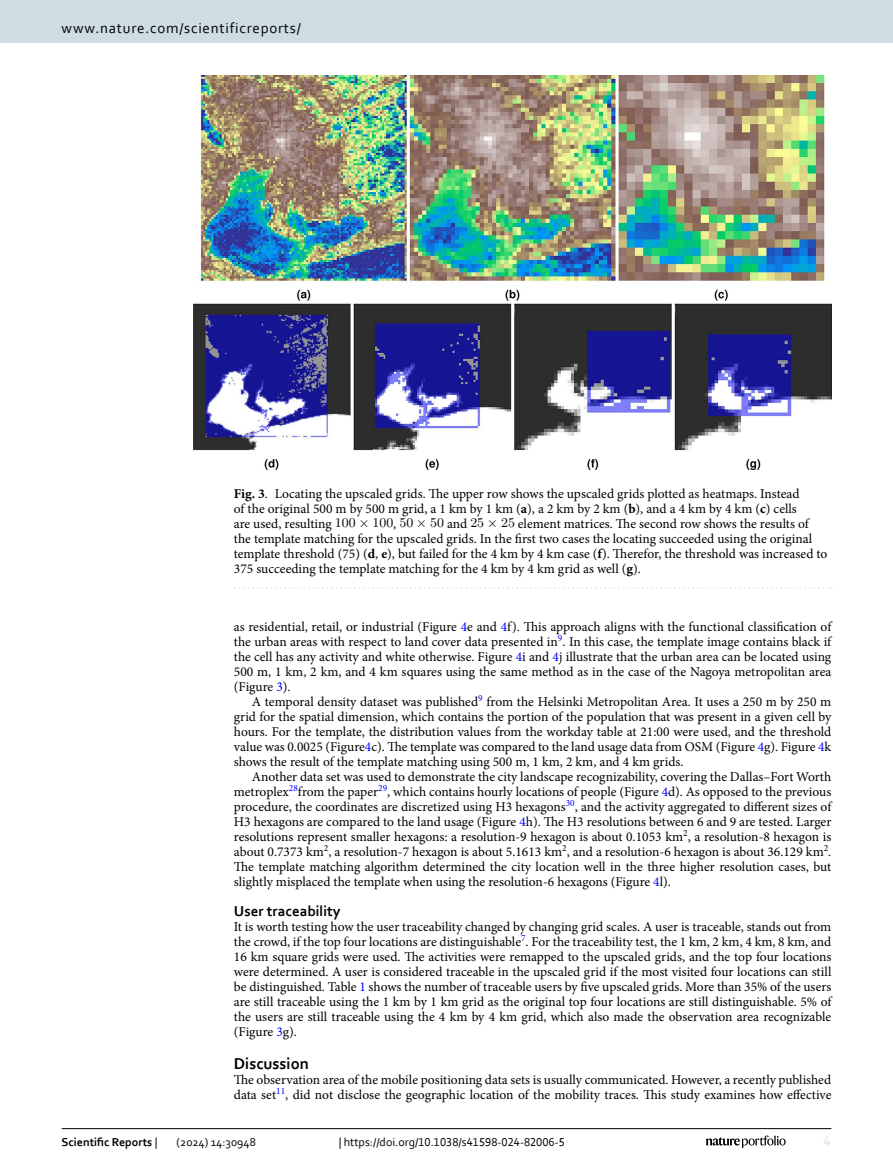
<style>
.page{position:relative;width:893px;height:1174px;background:#fff}
.page>*{position:absolute;margin:0;border:0;box-sizing:border-box;transform-origin:0 0}
.Head_1{font:700 16.5px "Corbel";color:#000}
.t1{font:15px "Corbel";letter-spacing:.05em;color:#000}
.Head_2{font:700 15px "Corbel";color:#000}
.t2{font:15px "Corbel";color:#d9e4eb}
.Body_Text_Indent{font:13.5px/15px "Minion Pro";letter-spacing:-.005em;color:#000;text-align:justify}
.Body_Text{font:13.5px/15px "Minion Pro";color:#000;text-align:justify}
.Figure_Caption{font:13.5px/15px "Minion Pro";color:#000}
.t3{font:13.5px "LM Roman 9";color:#000}
.t4{font:12px "Corbel";color:#000}
.t5{font:700 12px "Corbel";color:#000}
.s1{font-weight:700}
.s2{font-family:"LM Roman 9"}
.s3{font-family:"Minion Pro"}
.s4{color:#00f}
.s5{font-weight:400}
</style>
<div class="page">
<img style="left:194px;top:76px;width:637px;height:394px">
<svg style="left:235px;top:587px;width:597px;height:1px"></svg>
<hr style="left:62px;top:1128px;width:769px;height:1px;background:#000">
<svg style="left:706px;top:1135px;width:80px;height:12px"></svg>
<div style="left:0;top:0;width:893px;height:43px;background:#cedde4"></div>
<p class="t1" style="left:62px;top:18px;width:241px">www.nature.com/scientificreports/</p>
<p class="Figure_Caption" style="left:234px;top:486px;width:567px"><span class="s1">Fig. 3</span>. Locating the upscaled grids. The upper row shows the upscaled grids plotted as heatmaps. Instead of the original 500 m by 500 m grid, a 1 km by 1 km (<span class="s1">a</span>), a 2 km by 2 km (<span class="s1">b</span>), and a 4 km by 4 km (<span class="s1">c</span>) cells are used, resulting <span class="s2">100</span></p>
<p class="t3" style="left:373px;top:512px;width:42px">100<span class="s3">,</span> 50</p>
<p class="t3" style="left:430px;top:512px;width:56px">50 <span class="s3">and</span> 25</p>
<p class="Body_Text_Indent" style="left:501px;top:516px;width:309px"><span class="s2">25</span> element matrices. The second row shows the results of</p>
<p class="Figure_Caption" style="left:234px;top:531px;width:595px">the template matching for the upscaled grids. In the first two cases the locating succeeded using the original template threshold (75) (<span class="s1">d</span>, <span class="s1">e</span>), but failed for the 4 km by 4 km case (<span class="s1">f</span>). Therefor, the threshold was increased to<br>375 succeeding the template matching for the 4 km by 4 km grid as well (<span class="s1">g</span>).</p>
<p class="Body_Text_Indent" style="left:234px;top:619px;width:599px">as residential, retail, or industrial (Figure <span class="s4">4</span>e and <span class="s4">4</span>f). This approach aligns with the functional classification of the urban areas with respect to land cover data presented in<sup>9</sup>. In this case, the template image contains black if the cell has any activity and white otherwise. Figure <span class="s4">4</span>i and <span class="s4">4</span>j illustrate that the urban area can be located using 500 m, 1 km, 2 km, and 4 km squares using the same method as in the case of the Nagoya metropolitan area (Figure <span class="s4">3</span>).</p>
<p class="Body_Text_Indent" style="left:234px;top:694px;width:599px;text-indent:18px">A temporal density dataset was published<sup>9</sup> from the Helsinki Metropolitan Area. It uses a 250 m by 250 m grid for the spatial dimension, which contains the portion of the population that was present in a given cell by hours. For the template, the distribution values from the workday table at 21:00 were used, and the threshold value was 0.0025 (Figure<span class="s4">4</span>c). The template was compared to the land usage data from OSM (Figure <span class="s4">4</span>g). Figure <span class="s4">4</span>k shows the result of the template matching using 500 m, 1 km, 2 km, and 4 km grids.</p>
<p class="Body_Text_Indent" style="left:234px;top:769px;width:599px;text-indent:18px">Another data set was used to demonstrate the city landscape recognizability, covering the Dallas–Fort Worth metroplex<sup>28</sup>from the paper<sup>29</sup>, which contains hourly locations of people (Figure <span class="s4">4</span>d). As opposed to the previous procedure, the coordinates are discretized using H3 hexagons<sup>30</sup>, and the activity aggregated to different sizes of H3 hexagons are compared to the land usage (Figure <span class="s4">4</span>h). The H3 resolutions between 6 and 9 are tested. Larger resolutions represent smaller hexagons: a resolution-9 hexagon is about 0.1053 km<sup>2</sup>, a resolution-8 hexagon is about 0.7373 km<sup>2</sup>, a resolution-7 hexagon is about 5.1613 km<sup>2</sup>, and a resolution-6 hexagon is about 36.129 km<sup>2</sup>.<br>The template matching algorithm determined the city location well in the three higher resolution cases, but slightly misplaced the template when using the resolution-6 hexagons (Figure <span class="s4">4</span>l).</p>
<p class="Head_2" style="left:234px;top:901px;width:108px">User traceability</p>
<p class="Body_Text" style="left:234px;top:919px;width:599px">It is worth testing how the user traceability changed by changing grid scales. A user is traceable, stands out from the crowd, if the top four locations are distinguishable<sup>7</sup>. For the traceability test, the 1 km, 2 km, 4 km, 8 km, and 16 km square grids were used. The activities were remapped to the upscaled grids, and the top four locations were determined. A user is considered traceable in the upscaled grid if the most visited four locations can still be distinguished. Table <span class="s4">1</span> shows the number of traceable users by five upscaled grids. More than 35% of the users are still traceable using the 1 km by 1 km grid as the original top four locations are still distinguishable. 5% of the users are still traceable using the 4 km by 4 km grid, which also made the observation area recognizable (Figure <span class="s4">3</span>g).</p>
<p class="Head_1" style="left:234px;top:1053px;width:77px">Discussion</p>
<p class="Body_Text" style="left:234px;top:1072px;width:599px">The observation area of the mobile positioning data sets is usually communicated. However, a recently published data set<sup>11</sup>, did not disclose the geographic location of the mobility traces. This study examines how effective</p>
<p class="t5" style="left:62px;top:1134px;width:97px">Scientific Reports <span class="s5">|</span></p>
<p class="t4" style="left:177px;top:1134px;width:81px">(2024) 14:30948</p>
<p class="t4" style="left:339px;top:1134px;width:228px">| https://doi.org/10.1038/s41598-024-82006-5</p>
<p class="t2" style="left:824px;top:1132px;width:9px">4</p>
</div>
